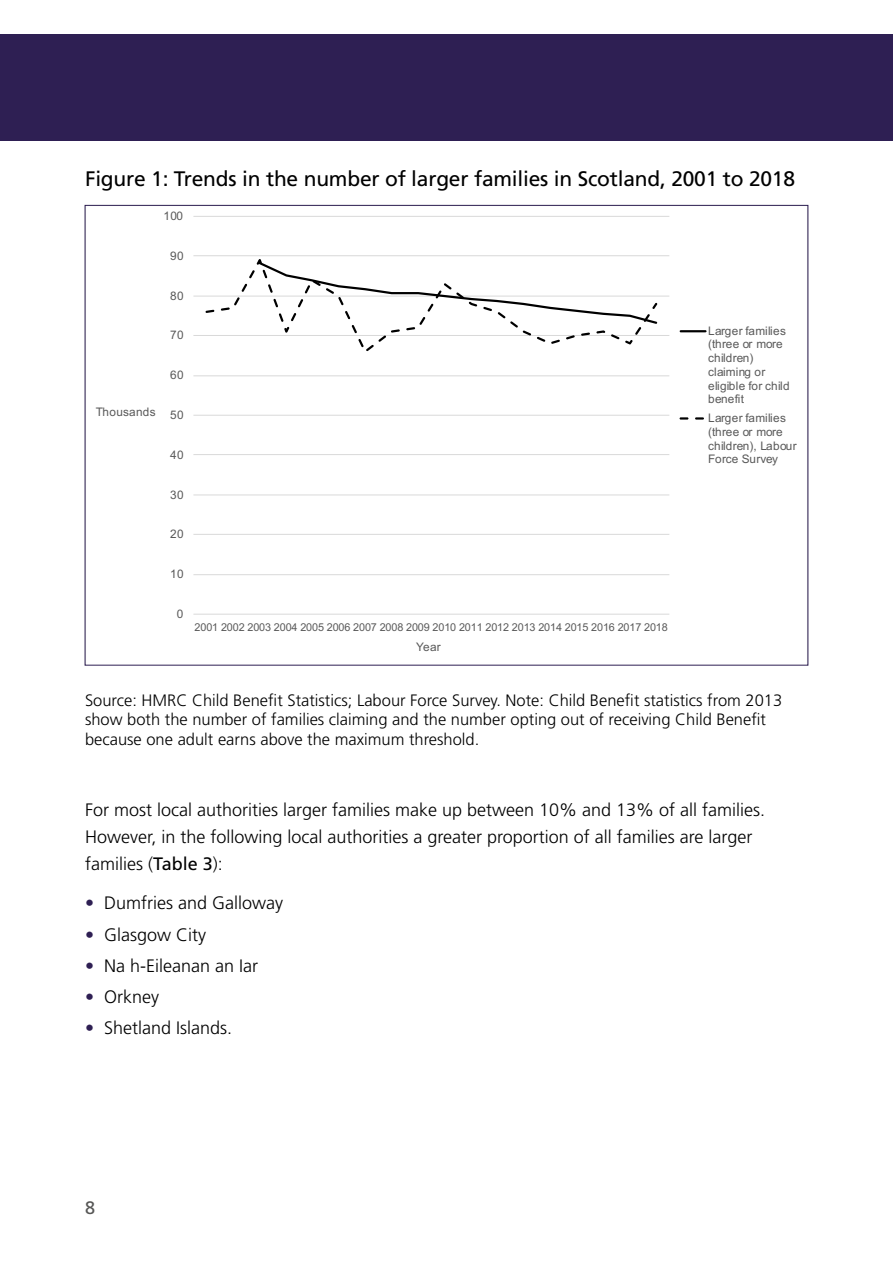
<style>
.page{position:relative;width:893px;height:1263px;background:#fff}
.page>*{position:absolute;margin:0;border:0;box-sizing:border-box;transform-origin:0 0}
.D_Head{font:21px "Frutiger LT Std";letter-spacing:-.01em;color:#000}
.Body_text{font:300 18px/27px "Frutiger LT Std";color:#000}
.t1{font:18px "Frutiger LT Std";color:#575756}
.Sm_ref_text{font:300 16.5px/19.5px "Frutiger LT Std";color:#000}
.t2{font:11.85px/13.6px "Arial";letter-spacing:.025em;color:#595959}
.t3{font:11.85px/13.8px "Arial";color:#595959}
.t4{font:10.8px "Arial";letter-spacing:-.01em;color:#595959}
.s1{font-weight:400}
.s2{color:#2e1f53}
</style>
<div class="page">
<div style="left:0;top:34px;width:893px;height:106px;background:#2e1f53"></div>
<svg style="left:193px;top:216px;width:514px;height:399px"></svg>
<p class="D_Head" style="left:85px;top:166px;width:712px">Figure 1: Trends in the number of larger families in Scotland, 2001 to 2018</p>
<p class="t2" style="left:164px;top:209px;width:21px">100</p>
<p class="t2" style="left:170px;top:249px;width:15px">90</p>
<p class="t2" style="left:96px;top:405px;width:62px">Thousands</p>
<p class="t2" style="left:170px;top:289px;width:15px">80</p>
<p class="t2" style="left:170px;top:328px;width:15px">70</p>
<p class="t2" style="left:170px;top:368px;width:15px">60</p>
<p class="t2" style="left:170px;top:408px;width:15px">50</p>
<p class="t2" style="left:170px;top:447px;width:15px">40</p>
<p class="t2" style="left:170px;top:488px;width:15px">30</p>
<p class="t2" style="left:170px;top:527px;width:15px">20</p>
<p class="t2" style="left:170px;top:567px;width:15px">10</p>
<p class="t2" style="left:177px;top:607px;width:8px">0</p>
<p class="t4" style="left:195px;top:620px;width:475px">2001 2002 2003 2004 2005 2006 2007 2008 2009 2010 2011 2012 2013 2014 2015 2016 2017 2018</p>
<p class="t2" style="left:416px;top:640px;width:26px">Year</p>
<p class="t2" style="left:708px;top:324px;width:83px">Larger families (three or more children) claiming or eligible for child benefit</p>
<p class="t3" style="left:708px;top:411px;width:90px">Larger families (three or more children), Labour<br>Force Survey</p>
<p class="Sm_ref_text" style="left:85px;top:690px;width:699px">Source: HMRC Child Benefit Statistics; Labour Force Survey. Note: Child Benefit statistics from 2013 show both the number of families claiming and the number opting out of receiving Child Benefit because one adult earns above the maximum threshold.</p>
<p class="Body_text" style="left:85px;top:796px;width:682px">For most local authorities larger families make up between 10% and 13% of all families.<br>However, in the following local authorities a greater proportion of all families are larger families (<span class="s1">Table 3</span>):</p>
<p class="Body_text" style="left:85px;top:890px;width:200px"><span class="s2">•</span> Dumfries and Galloway</p>
<p class="Body_text" style="left:85px;top:921px;width:123px"><span class="s2">•</span> Glasgow City</p>
<p class="Body_text" style="left:85px;top:952px;width:175px"><span class="s2">•</span> Na h-Eileanan an Iar</p>
<p class="Body_text" style="left:85px;top:984px;width:75px"><span class="s2">•</span> Orkney</p>
<p class="Body_text" style="left:85px;top:1015px;width:149px"><span class="s2">•</span> Shetland Islands.</p>
<p class="t1" style="left:85px;top:1197px;width:12px">8</p>
</div>
